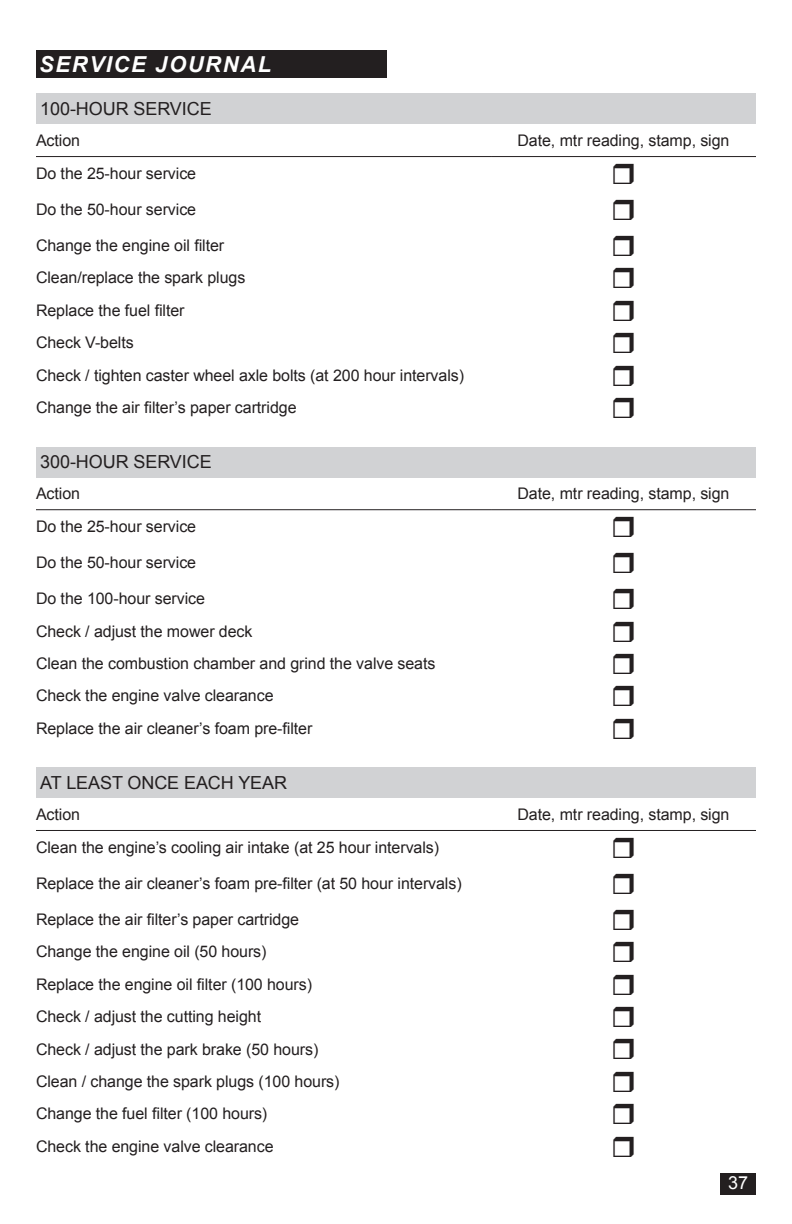
<style>
.page{position:relative;width:792px;height:1224px;background:#fff}
.page>*{position:absolute;margin:0;border:0;box-sizing:border-box;transform-origin:0 0}
.t1{font:italic 700 22px "Arial";letter-spacing:.075em;color:#fff}
.Head_9A{font:18px "Arial";letter-spacing:-.005em;color:#231f20}
.t2{font:18px "Arial";color:#fff}
.Body_Text{font:16px "Arial";letter-spacing:-.005em;color:#231f20}
</style>
<div class="page">
<div style="left:721px;top:1174px;width:35px;height:21px;background:#231f20"></div>
<div style="left:36px;top:50px;width:351px;height:28px;background:#231f20"></div>
<div style="left:36px;top:94px;width:720px;height:30px;background:#d1d2d4"></div>
<hr style="left:36px;top:156px;width:455px;height:1px;background:#231f20">
<hr style="left:491px;top:156px;width:265px;height:1px;background:#231f20">
<div style="left:36px;top:447px;width:720px;height:30px;background:#d1d2d4"></div>
<hr style="left:36px;top:509px;width:455px;height:1px;background:#231f20">
<hr style="left:491px;top:509px;width:265px;height:1px;background:#231f20">
<div style="left:36px;top:768px;width:720px;height:30px;background:#d1d2d4"></div>
<hr style="left:36px;top:830px;width:455px;height:1px;background:#231f20">
<hr style="left:491px;top:830px;width:265px;height:1px;background:#231f20">
<h1 class="t1" style="left:39px;top:50px;width:234px">SERVICE JOURNAL</h1>
<p class="Head_9A" style="left:40px;top:97px;width:173px">100-HOUR SERVICE</p>
<p class="Body_Text" style="left:36px;top:130px;width:46px">Action</p>
<p class="Body_Text" style="left:518px;top:130px;width:213px">Date, mtr reading, stamp, sign</p>
<p class="Body_Text" style="left:36px;top:163px;width:162px">Do the 25-hour service</p>
<p class="Body_Text" style="left:36px;top:199px;width:162px">Do the 50-hour service</p>
<p class="Body_Text" style="left:36px;top:235px;width:190px">Change the engine oil filter</p>
<p class="Body_Text" style="left:36px;top:267px;width:211px">Clean/replace the spark plugs</p>
<p class="Body_Text" style="left:36px;top:300px;width:150px">Replace the fuel filter</p>
<p class="Body_Text" style="left:36px;top:332px;width:99px">Check V-belts</p>
<p class="Body_Text" style="left:36px;top:364px;width:430px">Check / tighten caster wheel axle bolts (at 200 hour intervals)</p>
<p class="Body_Text" style="left:36px;top:397px;width:262px">Change the air filter’s paper cartridge</p>
<p class="Head_9A" style="left:40px;top:450px;width:173px">300-HOUR SERVICE</p>
<p class="Body_Text" style="left:36px;top:483px;width:46px">Action</p>
<p class="Body_Text" style="left:518px;top:483px;width:213px">Date, mtr reading, stamp, sign</p>
<p class="Body_Text" style="left:36px;top:516px;width:162px">Do the 25-hour service</p>
<p class="Body_Text" style="left:36px;top:552px;width:162px">Do the 50-hour service</p>
<p class="Body_Text" style="left:36px;top:588px;width:170px">Do the 100-hour service</p>
<p class="Body_Text" style="left:36px;top:620px;width:218px">Check / adjust the mower deck</p>
<p class="Body_Text" style="left:36px;top:653px;width:401px">Clean the combustion chamber and grind the valve seats</p>
<p class="Body_Text" style="left:36px;top:685px;width:239px">Check the engine valve clearance</p>
<p class="Body_Text" style="left:36px;top:718px;width:278px">Replace the air cleaner’s foam pre-filter</p>
<p class="Head_9A" style="left:40px;top:771px;width:248px">AT LEAST ONCE EACH YEAR</p>
<p class="Body_Text" style="left:36px;top:804px;width:46px">Action</p>
<p class="Body_Text" style="left:518px;top:804px;width:213px">Date, mtr reading, stamp, sign</p>
<p class="Body_Text" style="left:36px;top:837px;width:405px">Clean the engine’s cooling air intake (at 25 hour intervals)</p>
<p class="Body_Text" style="left:36px;top:873px;width:427px">Replace the air cleaner’s foam pre-filter (at 50 hour intervals)</p>
<p class="Body_Text" style="left:36px;top:909px;width:265px">Replace the air filter’s paper cartridge</p>
<p class="Body_Text" style="left:36px;top:941px;width:232px">Change the engine oil (50 hours)</p>
<p class="Body_Text" style="left:36px;top:974px;width:278px">Replace the engine oil filter (100 hours)</p>
<p class="Body_Text" style="left:36px;top:1006px;width:227px">Check / adjust the cutting height</p>
<p class="Body_Text" style="left:36px;top:1038px;width:284px">Check / adjust the park brake (50 hours)</p>
<p class="Body_Text" style="left:36px;top:1071px;width:305px">Clean / change the spark plugs (100 hours)</p>
<p class="Body_Text" style="left:36px;top:1103px;width:233px">Change the fuel filter (100 hours)</p>
<p class="Body_Text" style="left:36px;top:1136px;width:239px">Check the engine valve clearance</p>
<p class="t2" style="left:728px;top:1171px;width:22px">37</p>
</div>
